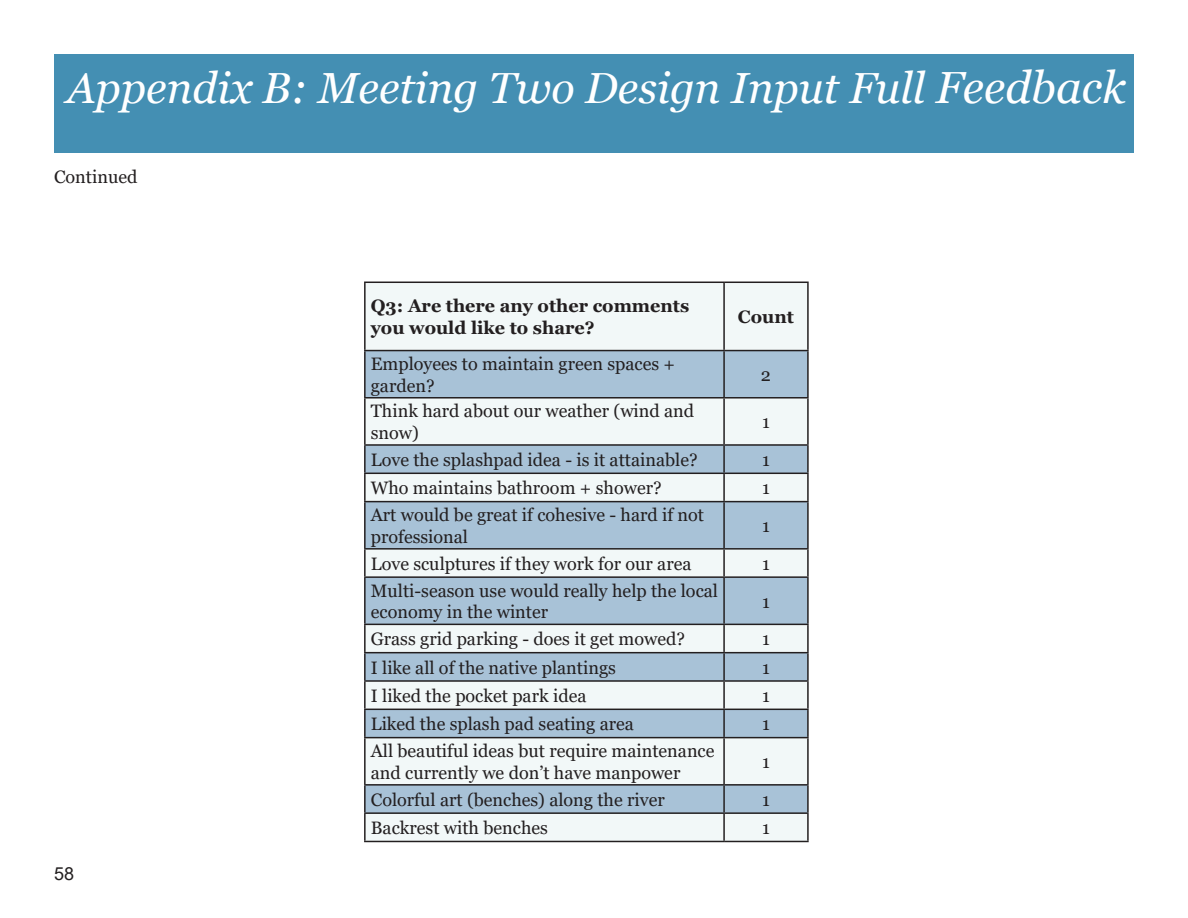
<style>
.page{position:relative;width:1188px;height:918px;background:#fff}
.page>*{position:absolute;margin:0;border:0;box-sizing:border-box;transform-origin:0 0}
.t1{font:italic 43.5px "Georgia";color:#fff}
.t2{font:18px/21.6px "Georgia";color:#231f20}
.t3{font:700 18px/21.6px "Georgia";color:#231f20}
.t4{font:18px "Arial";color:#231f20}
.s1{font-size:45px}
</style>
<div class="page">
<svg style="left:364px;top:152px;width:26px;height:1px"></svg>
<div style="left:54px;top:54px;width:1080px;height:98px;background:#448fb3"></div>
<div style="left:366px;top:283px;width:441px;height:558px;background:#f2f8f8"></div>
<svg style="left:366px;top:351px;width:441px;height:461px;fill:#a8c2d7"></svg>
<hr style="left:364px;top:282px;width:360px;height:1px;background:#231f20">
<hr style="left:364px;top:283px;width:2px;height:67px;background:#231f20">
<hr style="left:724px;top:282px;width:85px;height:1px;background:#231f20">
<hr style="left:723px;top:283px;width:2px;height:67px;background:#231f20">
<hr style="left:807px;top:283px;width:2px;height:67px;background:#231f20">
<hr style="left:364px;top:350px;width:360px;height:1px;background:#231f20">
<hr style="left:364px;top:351px;width:2px;height:46px;background:#231f20">
<hr style="left:724px;top:350px;width:85px;height:1px;background:#231f20">
<hr style="left:723px;top:351px;width:2px;height:46px;background:#231f20">
<hr style="left:807px;top:351px;width:2px;height:46px;background:#231f20">
<hr style="left:364px;top:397px;width:360px;height:2px;background:#231f20">
<hr style="left:364px;top:399px;width:2px;height:45px;background:#231f20">
<hr style="left:724px;top:397px;width:85px;height:2px;background:#231f20">
<hr style="left:723px;top:399px;width:2px;height:45px;background:#231f20">
<hr style="left:807px;top:399px;width:2px;height:45px;background:#231f20">
<hr style="left:364px;top:444px;width:360px;height:2px;background:#231f20">
<hr style="left:364px;top:446px;width:2px;height:27px;background:#231f20">
<hr style="left:724px;top:444px;width:85px;height:2px;background:#231f20">
<hr style="left:723px;top:446px;width:2px;height:27px;background:#231f20">
<hr style="left:807px;top:446px;width:2px;height:27px;background:#231f20">
<hr style="left:364px;top:473px;width:360px;height:1px;background:#231f20">
<hr style="left:364px;top:474px;width:2px;height:27px;background:#231f20">
<hr style="left:724px;top:473px;width:85px;height:1px;background:#231f20">
<hr style="left:723px;top:474px;width:2px;height:27px;background:#231f20">
<hr style="left:807px;top:474px;width:2px;height:27px;background:#231f20">
<hr style="left:364px;top:501px;width:360px;height:1px;background:#231f20">
<hr style="left:364px;top:502px;width:2px;height:46px;background:#231f20">
<hr style="left:724px;top:501px;width:85px;height:1px;background:#231f20">
<hr style="left:723px;top:502px;width:2px;height:46px;background:#231f20">
<hr style="left:807px;top:502px;width:2px;height:46px;background:#231f20">
<hr style="left:364px;top:548px;width:360px;height:2px;background:#231f20">
<hr style="left:364px;top:550px;width:2px;height:26px;background:#231f20">
<hr style="left:724px;top:548px;width:85px;height:2px;background:#231f20">
<hr style="left:723px;top:550px;width:2px;height:26px;background:#231f20">
<hr style="left:807px;top:550px;width:2px;height:26px;background:#231f20">
<hr style="left:364px;top:576px;width:360px;height:2px;background:#231f20">
<hr style="left:364px;top:578px;width:2px;height:46px;background:#231f20">
<hr style="left:724px;top:576px;width:85px;height:2px;background:#231f20">
<hr style="left:723px;top:578px;width:2px;height:46px;background:#231f20">
<hr style="left:807px;top:578px;width:2px;height:46px;background:#231f20">
<hr style="left:364px;top:624px;width:360px;height:1px;background:#231f20">
<hr style="left:364px;top:625px;width:2px;height:27px;background:#231f20">
<hr style="left:724px;top:624px;width:85px;height:1px;background:#231f20">
<hr style="left:723px;top:625px;width:2px;height:27px;background:#231f20">
<hr style="left:807px;top:625px;width:2px;height:27px;background:#231f20">
<hr style="left:364px;top:652px;width:360px;height:1px;background:#231f20">
<hr style="left:364px;top:653px;width:2px;height:27px;background:#231f20">
<hr style="left:724px;top:652px;width:85px;height:1px;background:#231f20">
<hr style="left:723px;top:653px;width:2px;height:27px;background:#231f20">
<hr style="left:807px;top:653px;width:2px;height:27px;background:#231f20">
<hr style="left:364px;top:680px;width:360px;height:2px;background:#231f20">
<hr style="left:364px;top:682px;width:2px;height:27px;background:#231f20">
<hr style="left:724px;top:680px;width:85px;height:2px;background:#231f20">
<hr style="left:723px;top:682px;width:2px;height:27px;background:#231f20">
<hr style="left:807px;top:682px;width:2px;height:27px;background:#231f20">
<hr style="left:364px;top:709px;width:360px;height:1px;background:#231f20">
<hr style="left:364px;top:710px;width:2px;height:27px;background:#231f20">
<hr style="left:724px;top:709px;width:85px;height:1px;background:#231f20">
<hr style="left:723px;top:710px;width:2px;height:27px;background:#231f20">
<hr style="left:807px;top:710px;width:2px;height:27px;background:#231f20">
<hr style="left:364px;top:737px;width:360px;height:1px;background:#231f20">
<hr style="left:364px;top:738px;width:2px;height:46px;background:#231f20">
<hr style="left:724px;top:737px;width:85px;height:1px;background:#231f20">
<hr style="left:723px;top:738px;width:2px;height:46px;background:#231f20">
<hr style="left:807px;top:738px;width:2px;height:46px;background:#231f20">
<hr style="left:364px;top:784px;width:360px;height:2px;background:#231f20">
<hr style="left:364px;top:786px;width:2px;height:26px;background:#231f20">
<hr style="left:724px;top:784px;width:85px;height:2px;background:#231f20">
<hr style="left:723px;top:786px;width:2px;height:26px;background:#231f20">
<hr style="left:807px;top:786px;width:2px;height:26px;background:#231f20">
<hr style="left:364px;top:812px;width:360px;height:2px;background:#231f20">
<hr style="left:364px;top:814px;width:2px;height:27px;background:#231f20">
<hr style="left:724px;top:812px;width:85px;height:2px;background:#231f20">
<hr style="left:723px;top:814px;width:2px;height:27px;background:#231f20">
<hr style="left:807px;top:814px;width:2px;height:27px;background:#231f20">
<hr style="left:364px;top:841px;width:360px;height:1px;background:#231f20">
<hr style="left:724px;top:841px;width:85px;height:1px;background:#231f20">
<p class="t1" style="left:67px;top:60px;width:1061px">Appendix B: Meeting Two Design Input Full <span class="s1">Feedback</span></p>
<p class="t2" style="left:54px;top:166px;width:85px">Continued</p>
<p class="t4" style="left:54px;top:861px;width:22px">58</p>
<p class="t3" style="left:371px;top:295px;width:320px">Q3: Are there any other comments you would like to share?</p>
<p class="t3" style="left:738px;top:306px;width:58px">Count</p>
<p class="t2" style="left:371px;top:354px;width:306px">Employees to maintain green spaces + garden?</p>
<p class="t2" style="left:761px;top:364px;width:12px">2</p>
<p class="t2" style="left:371px;top:401px;width:325px">Think hard about our weather (wind and snow)</p>
<p class="t2" style="left:762px;top:412px;width:9px">1</p>
<p class="t2" style="left:371px;top:449px;width:328px">Love the splashpad idea - is it attainable?</p>
<p class="t2" style="left:762px;top:449px;width:9px">1</p>
<p class="t2" style="left:371px;top:478px;width:292px">Who maintains bathroom + shower?</p>
<p class="t2" style="left:762px;top:478px;width:9px">1</p>
<p class="t2" style="left:371px;top:505px;width:335px">Art would be great if cohesive - hard if not professional</p>
<p class="t2" style="left:762px;top:515px;width:9px">1</p>
<p class="t2" style="left:371px;top:553px;width:322px">Love sculptures if they work for our area</p>
<p class="t2" style="left:762px;top:553px;width:9px">1</p>
<p class="t2" style="left:371px;top:580px;width:349px">Multi-season use would really help the local economy in the winter</p>
<p class="t2" style="left:762px;top:591px;width:9px">1</p>
<p class="t2" style="left:371px;top:629px;width:316px">Grass grid parking - does it get mowed?</p>
<p class="t2" style="left:762px;top:629px;width:9px">1</p>
<p class="t2" style="left:371px;top:657px;width:247px">I like all of the native plantings</p>
<p class="t2" style="left:762px;top:657px;width:9px">1</p>
<p class="t2" style="left:371px;top:685px;width:217px">I liked the pocket park idea</p>
<p class="t2" style="left:762px;top:685px;width:9px">1</p>
<p class="t2" style="left:371px;top:714px;width:265px">Liked the splash pad seating area</p>
<p class="t2" style="left:762px;top:714px;width:9px">1</p>
<p class="t2" style="left:371px;top:741px;width:345px">All beautiful ideas but require maintenance and currently we don’t have manpower</p>
<p class="t2" style="left:762px;top:751px;width:9px">1</p>
<p class="t2" style="left:371px;top:789px;width:295px">Colorful art (benches) along the river</p>
<p class="t2" style="left:762px;top:789px;width:9px">1</p>
<p class="t2" style="left:371px;top:818px;width:179px">Backrest with benches</p>
<p class="t2" style="left:762px;top:818px;width:9px">1</p>
</div>
